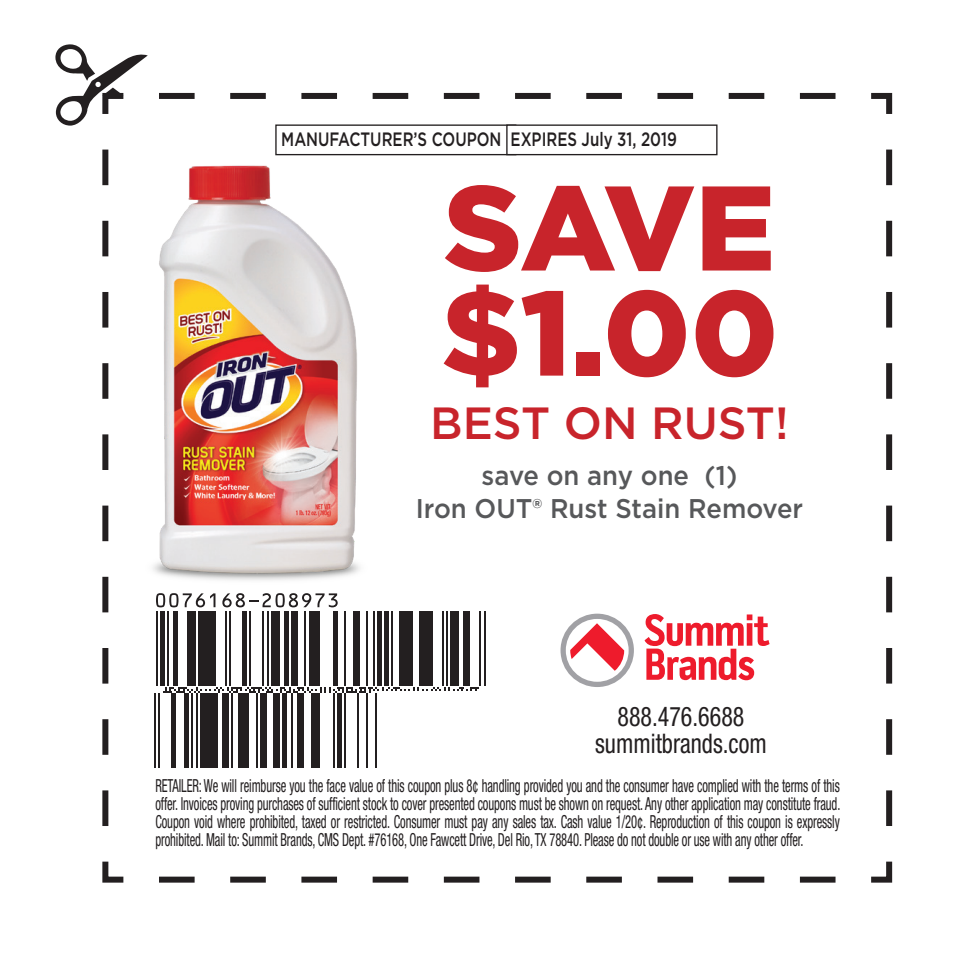
<style>
.page{position:relative;width:969px;height:956px;background:#fff}
.page>*{position:absolute;margin:0;border:0;box-sizing:border-box;transform-origin:0 0}
.t1{font:900 120px/105px "Gotham";letter-spacing:-.005em;color:#c8242b}
.t2{font:500 45px "Gotham";color:#c8242b}
.t3{font:500 27px/33px "Gotham";color:#57585a;text-align:center;scale:.95 1}
.t4{font:condensed 27px/27px "Helvetica Neue";color:#231f20;text-align:center;scale:.89 1}
.t5{font:500 19.2px "Gotham";color:#231f20;scale:.78 1}
.t6{font:condensed 18px/18px "Helvetica Neue";letter-spacing:-.01em;color:#231f20;text-align:justify;scale:.7 1}
</style>
<div class="page">
<div style="left:275px;top:124px;width:241px;height:31px;background:#fff;border:1px solid #231f20"></div>
<div style="left:506px;top:124px;width:211px;height:31px;background:#fff;border:1px solid #231f20"></div>
<svg style="left:644px;top:614px;width:125px;height:66px"></svg>
<svg style="left:560px;top:613px;width:73px;height:73px"></svg>
<hr style="left:156px;top:611px;width:2px;height:75px;background:#231f20">
<div style="left:160px;top:611px;width:5px;height:75px;background:#231f20"></div>
<hr style="left:167px;top:611px;width:2px;height:75px;background:#231f20">
<hr style="left:174px;top:611px;width:4px;height:75px;background:#231f20">
<div style="left:187px;top:611px;width:8px;height:75px;background:#231f20"></div>
<div style="left:198px;top:611px;width:17px;height:75px;background:#231f20"></div>
<hr style="left:224px;top:611px;width:2px;height:75px;background:#231f20">
<hr style="left:229px;top:611px;width:2px;height:75px;background:#231f20">
<hr style="left:242px;top:611px;width:4px;height:75px;background:#231f20">
<hr style="left:249px;top:611px;width:2px;height:75px;background:#231f20">
<hr style="left:262px;top:611px;width:2px;height:75px;background:#231f20">
<hr style="left:266px;top:611px;width:2px;height:75px;background:#231f20">
<div style="left:271px;top:611px;width:8px;height:75px;background:#231f20"></div>
<hr style="left:284px;top:611px;width:4px;height:75px;background:#231f20">
<div style="left:291px;top:611px;width:6px;height:75px;background:#231f20"></div>
<hr style="left:304px;top:611px;width:2px;height:75px;background:#231f20">
<div style="left:308px;top:611px;width:11px;height:75px;background:#231f20"></div>
<hr style="left:333px;top:611px;width:4px;height:75px;background:#231f20">
<hr style="left:344px;top:611px;width:2px;height:75px;background:#231f20">
<div style="left:353px;top:611px;width:6px;height:75px;background:#231f20"></div>
<hr style="left:366px;top:611px;width:2px;height:75px;background:#231f20">
<hr style="left:373px;top:611px;width:2px;height:75px;background:#231f20">
<hr style="left:377px;top:611px;width:4px;height:75px;background:#231f20">
<hr style="left:384px;top:611px;width:4px;height:75px;background:#231f20">
<hr style="left:390px;top:611px;width:2px;height:75px;background:#231f20">
<div style="left:399px;top:611px;width:13px;height:75px;background:#231f20"></div>
<div style="left:419px;top:611px;width:13px;height:75px;background:#231f20"></div>
<hr style="left:441px;top:611px;width:2px;height:75px;background:#231f20">
<hr style="left:446px;top:611px;width:2px;height:75px;background:#231f20">
<div style="left:450px;top:611px;width:9px;height:75px;background:#231f20"></div>
<div style="left:463px;top:611px;width:7px;height:75px;background:#231f20"></div>
<hr style="left:479px;top:611px;width:2px;height:75px;background:#231f20">
<hr style="left:483px;top:611px;width:2px;height:75px;background:#231f20">
<svg style="left:163px;top:687px;width:315px;height:5px"></svg>
<hr style="left:154px;top:693px;width:2px;height:75px;background:#231f20">
<hr style="left:158px;top:693px;width:2px;height:75px;background:#231f20">
<div style="left:171px;top:693px;width:5px;height:75px;background:#231f20"></div>
<hr style="left:185px;top:693px;width:4px;height:75px;background:#231f20">
<hr style="left:191px;top:693px;width:2px;height:75px;background:#231f20">
<hr style="left:196px;top:693px;width:2px;height:75px;background:#231f20">
<div style="left:200px;top:693px;width:18px;height:75px;background:#231f20"></div>
<div style="left:222px;top:693px;width:7px;height:75px;background:#231f20"></div>
<hr style="left:231px;top:693px;width:2px;height:75px;background:#231f20">
<div style="left:238px;top:693px;width:11px;height:75px;background:#231f20"></div>
<hr style="left:255px;top:693px;width:2px;height:75px;background:#231f20">
<div style="left:260px;top:693px;width:6px;height:75px;background:#231f20"></div>
<div style="left:273px;top:693px;width:6px;height:75px;background:#231f20"></div>
<hr style="left:282px;top:693px;width:4px;height:75px;background:#231f20">
<hr style="left:291px;top:693px;width:2px;height:75px;background:#231f20">
<div style="left:297px;top:693px;width:7px;height:75px;background:#231f20"></div>
<div style="left:311px;top:693px;width:8px;height:75px;background:#231f20"></div>
<hr style="left:333px;top:693px;width:2px;height:75px;background:#231f20">
<hr style="left:337px;top:693px;width:4px;height:75px;background:#231f20">
<hr style="left:344px;top:693px;width:2px;height:75px;background:#231f20">
<hr style="left:357px;top:693px;width:2px;height:75px;background:#231f20">
<hr style="left:366px;top:693px;width:2px;height:75px;background:#231f20">
<hr style="left:375px;top:693px;width:2px;height:75px;background:#231f20">
<svg style="left:156px;top:593px;width:59px;height:14px"></svg>
<svg style="left:222px;top:593px;width:115px;height:14px"></svg>
<img style="left:108px;top:152px;width:368px;height:440px">
<svg style="left:871px;top:861px;width:22px;height:22px"></svg>
<svg style="left:159px;top:876px;width:676px;height:6px"></svg>
<svg style="left:102px;top:861px;width:22px;height:22px"></svg>
<svg style="left:102px;top:149px;width:6px;height:676px"></svg>
<svg style="left:55px;top:44px;width:93px;height:81px"></svg>
<svg style="left:159px;top:93px;width:677px;height:6px"></svg>
<svg style="left:871px;top:92px;width:22px;height:22px"></svg>
<svg style="left:886px;top:149px;width:5px;height:677px"></svg>
<p class="t5" style="left:281px;top:127px;width:508px">MANUFACTURER’S COUPON EXPIRES July 31, 2019</p>
<h1 class="t1" style="left:440px;top:172px;width:339px">SAVE $1.00</h1>
<h2 class="t2" style="left:430px;top:393px;width:360px">BEST ON RUST!</h2>
<h3 class="t3" style="left:415px;top:459px;width:409px">save on any one (1)<br>Iron OUT® Rust Stain Remover</h3>
<h3 class="t4" style="left:595px;top:702px;width:194px">888.476.6688 summitbrands.com</h3>
<p class="t6" style="left:155px;top:776px;width:979px">RETAILER: We will reimburse you the face value of this coupon plus 8¢ handling provided you and the consumer have complied with the terms of this offer. Invoices proving purchases of sufficient stock to cover presented coupons must be shown on request. Any other application may constitute fraud.<br>Coupon void where prohibited, taxed or restricted. Consumer must pay any sales tax. Cash value 1/20¢. Reproduction of this coupon is expressly prohibited. Mail to: Summit Brands, CMS Dept. #76168, One Fawcett Drive, Del Rio, TX 78840. Please do not double or use with any other offer.</p>
</div>
